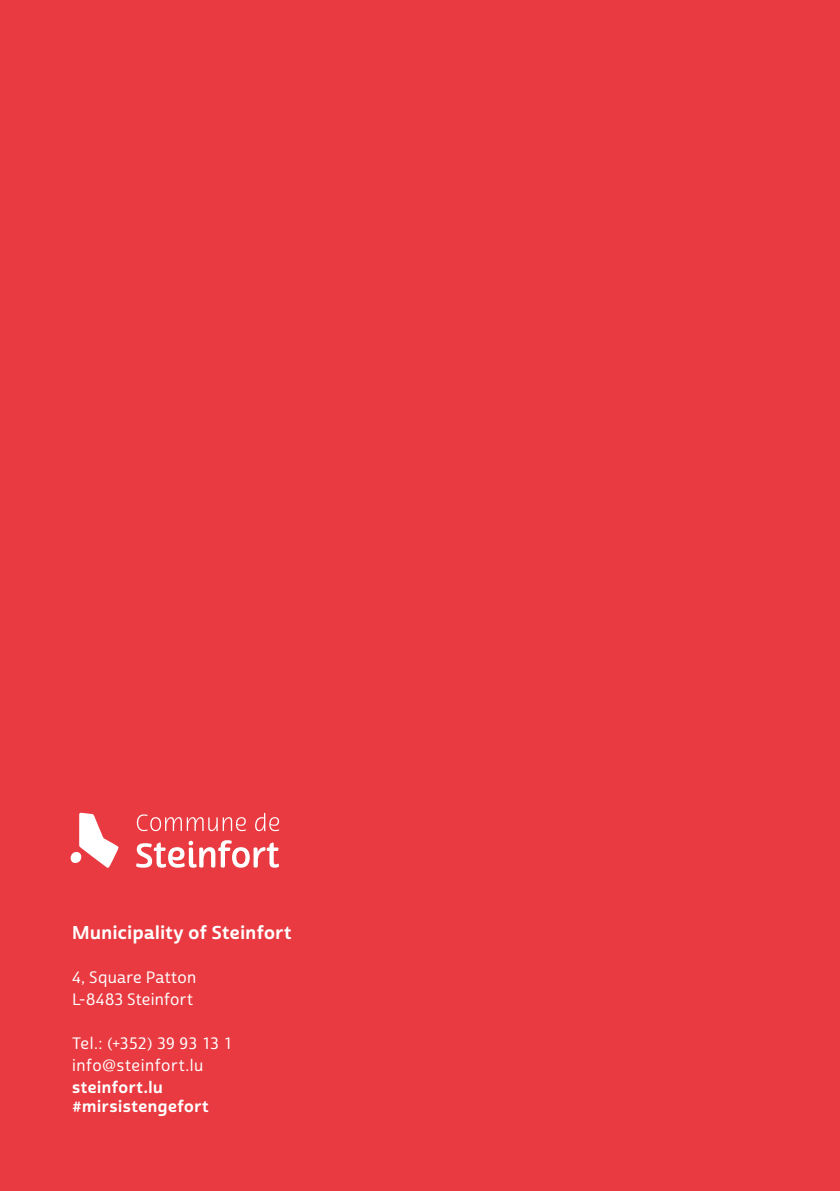
<style>
.page{position:relative;width:840px;height:1191px;background:#fff}
.page>*{position:absolute;margin:0;border:0;box-sizing:border-box;transform-origin:0 0}
.t1{font:18px "Cabrito Sans Nor Bol";letter-spacing:.03em;color:#fff}
.t2{font:16px/22px "Cabrito Sans Nor Med";letter-spacing:.02em;color:#fff}
.t3{font:16px/19.2px "Cabrito Sans Nor Bol";letter-spacing:.035em;color:#fff}
</style>
<div class="page">
<div style="left:0;top:0;width:839px;height:1191px;background:#e83a40"></div>
<svg style="left:137px;top:814px;width:109px;height:17px"></svg>
<svg style="left:255px;top:813px;width:24px;height:18px"></svg>
<svg style="left:136px;top:840px;width:143px;height:27px"></svg>
<div style="left:71px;top:852px;width:10px;height:11px;background:#fff;border-radius:50%"></div>
<svg style="left:79px;top:812px;width:40px;height:56px"></svg>
<p class="t1" style="left:72px;top:921px;width:221px">Municipality of Steinfort</p>
<p class="t2" style="left:72px;top:967px;width:126px">4, Square Patton<br>L-8483 Steinfort</p>
<p class="t2" style="left:72px;top:1033px;width:162px">Tel.: (+352) 39 93 13 1 info@steinfort.lu</p>
<p class="t3" style="left:72px;top:1078px;width:138px">steinfort.lu #mirsistengefort</p>
</div>
